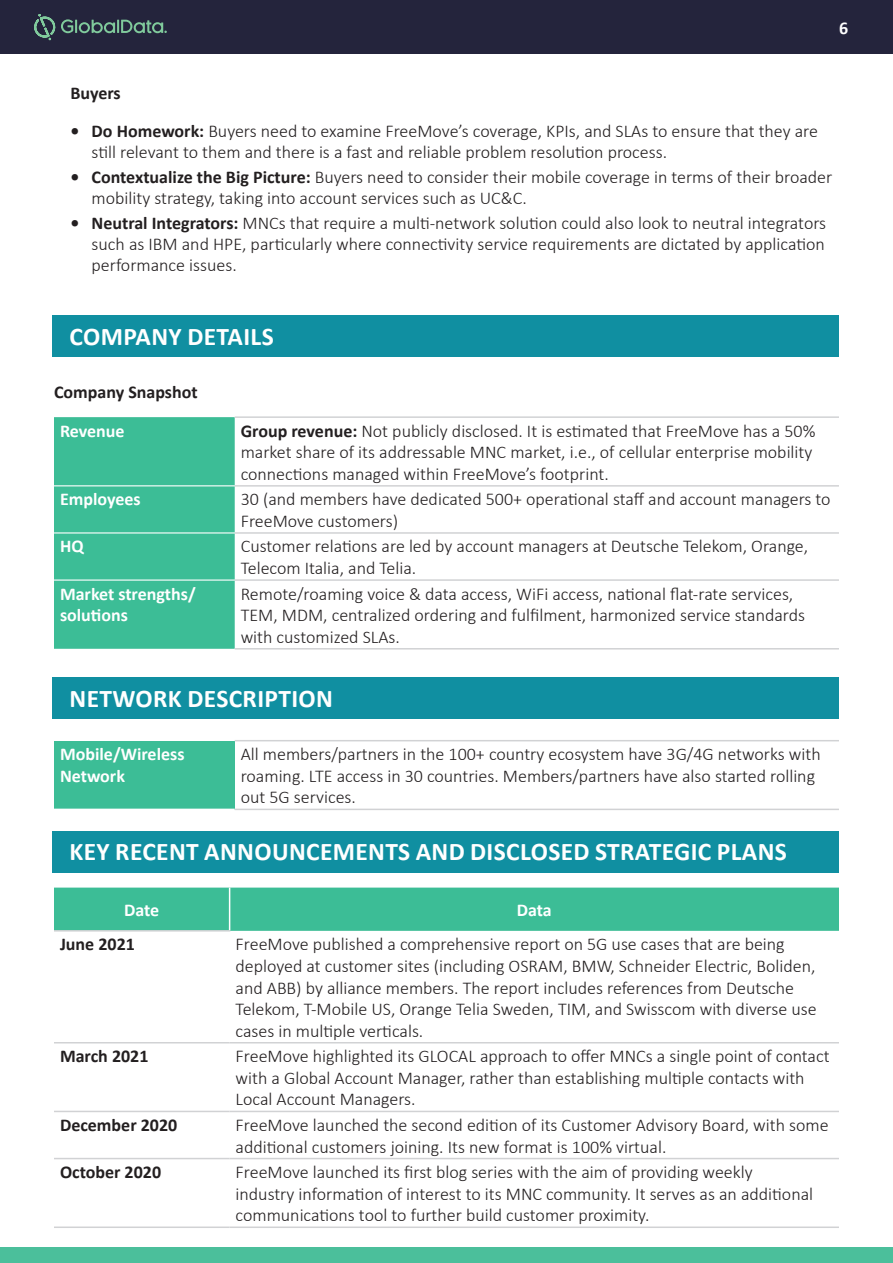
<style>
.page{position:relative;width:893px;height:1263px;background:#fff}
.page>*{position:absolute;margin:0;border:0;box-sizing:border-box;transform-origin:0 0}
.t1{font:700 25.5px "Calibri";letter-spacing:.015em;color:#fff}
.t2{font:300 18px/21.6px "Calibri";color:#231f20}
.t3{font:700 18px/21.6px "Calibri";color:#fff}
.Body{font:700 18px "Calibri";color:#231f20}
.s1{font-weight:700}
</style>
<div class="page">
<div style="left:0;top:1247px;width:893px;height:16px;background:#4bbf9b"></div>
<div style="left:0;top:0;width:893px;height:54px;background:#24243c"></div>
<svg style="left:34px;top:14px;width:133px;height:26px"></svg>
<div style="left:53px;top:315px;width:786px;height:42px;background:#108fa1"></div>
<div style="left:53px;top:677px;width:786px;height:42px;background:#108fa1"></div>
<div style="left:53px;top:831px;width:786px;height:42px;background:#108fa1"></div>
<div style="left:54px;top:417px;width:181px;height:232px;background:#3cbd96"></div>
<hr style="left:235px;top:416px;width:604px;height:2px;background:#d1d2d4">
<hr style="left:235px;top:485px;width:604px;height:2px;background:#d1d2d4">
<hr style="left:235px;top:532px;width:604px;height:2px;background:#d1d2d4">
<hr style="left:235px;top:579px;width:604px;height:2px;background:#d1d2d4">
<hr style="left:235px;top:648px;width:604px;height:1px;background:#d1d2d4">
<hr style="left:54px;top:485px;width:181px;height:1px;background:#fff">
<hr style="left:54px;top:532px;width:181px;height:1px;background:#fff">
<hr style="left:54px;top:579px;width:181px;height:2px;background:#fff">
<div style="left:54px;top:741px;width:181px;height:68px;background:#3cbd96"></div>
<hr style="left:235px;top:740px;width:604px;height:1px;background:#d1d2d4">
<hr style="left:235px;top:809px;width:604px;height:1px;background:#d1d2d4">
<div style="left:54px;top:887px;width:785px;height:44px;background:#3cbd96"></div>
<hr style="left:230px;top:1042px;width:609px;height:1px;background:#d1d2d4">
<hr style="left:230px;top:1111px;width:609px;height:1px;background:#d1d2d4">
<hr style="left:230px;top:1158px;width:609px;height:1px;background:#d1d2d4">
<hr style="left:230px;top:1226px;width:609px;height:2px;background:#d1d2d4">
<hr style="left:54px;top:930px;width:176px;height:1px;background:#d1d2d4">
<hr style="left:54px;top:1042px;width:176px;height:1px;background:#d1d2d4">
<hr style="left:54px;top:1111px;width:176px;height:1px;background:#d1d2d4">
<hr style="left:54px;top:1158px;width:176px;height:1px;background:#d1d2d4">
<hr style="left:54px;top:1226px;width:176px;height:2px;background:#d1d2d4">
<hr style="left:229px;top:887px;width:1px;height:43px;background:#fff">
<p class="t3" style="left:839px;top:17px;width:11px">6</p>
<p class="Body" style="left:70px;top:80px;width:52px">Buyers</p>
<p class="t2" style="left:92px;top:120px;width:728px;line-height:21px;text-indent:-21px"><span class="s1">• Do Homework:</span> Buyers need to examine FreeMove’s coverage, KPIs, and SLAs to ensure that they are still relevant to them and there is a fast and reliable problem resolution process.</p>
<p class="t2" style="left:92px;top:166px;width:742px;line-height:21px;text-indent:-21px"><span class="s1">• Contextualize the Big Picture:</span> Buyers need to consider their mobile coverage in terms of their broader mobility strategy, taking into account services such as UC&amp;C.</p>
<p class="t2" style="left:92px;top:212px;width:736px;line-height:21px;text-align:justify;text-indent:-21px"><span class="s1">• Neutral Integrators:</span> MNCs that require a multi-network solution could also look to neutral integrators such as IBM and HPE, particularly where connectivity service requirements are dictated by application performance issues.</p>
<p class="t1" style="left:70px;top:318px;width:206px">COMPANY DETAILS</p>
<p class="Body" style="left:54px;top:379px;width:145px">Company Snapshot</p>
<p class="t3" style="left:60px;top:420px;width:66px">Revenue</p>
<p class="t2" style="left:241px;top:420px;width:576px"><span class="s1">Group revenue:</span> Not publicly disclosed. It is estimated that FreeMove has a 50% market share of its addressable MNC market, i.e., of cellular enterprise mobility connections managed within FreeMove’s footprint.</p>
<p class="t3" style="left:60px;top:488px;width:82px">Employees</p>
<p class="t2" style="left:241px;top:488px;width:591px">30 (and members have dedicated 500+ operational staff and account managers to<br>FreeMove customers)</p>
<p class="t3" style="left:60px;top:535px;width:25px">HQ</p>
<p class="t2" style="left:241px;top:535px;width:569px">Customer relations are led by account managers at Deutsche Telekom, Orange,<br>Telecom Italia, and Telia.</p>
<p class="t3" style="left:60px;top:582px;width:137px">Market strengths/ solutions</p>
<p class="t2" style="left:241px;top:583px;width:566px">Remote/roaming voice &amp; data access, WiFi access, national flat-rate services,<br>TEM, MDM, centralized ordering and fulfilment, harmonized service standards with customized SLAs.</p>
<p class="t1" style="left:70px;top:680px;width:265px">NETWORK DESCRIPTION</p>
<p class="t3" style="left:60px;top:743px;width:126px">Mobile/Wireless<br>Network</p>
<p class="t2" style="left:241px;top:743px;width:581px">All members/partners in the 100+ country ecosystem have 3G/4G networks with roaming. LTE access in 30 countries. Members/partners have also started rolling out 5G services.</p>
<p class="t1" style="left:70px;top:834px;width:719px">KEY RECENT ANNOUNCEMENTS AND DISCLOSED STRATEGIC PLANS</p>
<p class="t3" style="left:124px;top:899px;width:37px">Date</p>
<p class="t3" style="left:517px;top:899px;width:37px">Data</p>
<p class="Body" style="left:60px;top:932px;width:76px">June 2021</p>
<p class="t2" style="left:236px;top:933px;width:582px">FreeMove published a comprehensive report on 5G use cases that are being deployed at customer sites (including OSRAM, BMW, Schneider Electric, Boliden, and ABB) by alliance members. The report includes references from Deutsche Telekom, T-Mobile US, Orange Telia Sweden, TIM, and Swisscom with diverse use cases in multiple verticals.</p>
<p class="Body" style="left:60px;top:1043px;width:90px">March 2021</p>
<p class="t2" style="left:236px;top:1045px;width:595px">FreeMove highlighted its GLOCAL approach to offer MNCs a single point of contact with a Global Account Manager, rather than establishing multiple contacts with<br>Local Account Managers.</p>
<p class="Body" style="left:60px;top:1112px;width:119px">December 2020</p>
<p class="t2" style="left:236px;top:1114px;width:594px">FreeMove launched the second edition of its Customer Advisory Board, with some additional customers joining. Its new format is 100% virtual.</p>
<p class="Body" style="left:60px;top:1159px;width:103px">October 2020</p>
<p class="t2" style="left:236px;top:1161px;width:579px">FreeMove launched its first blog series with the aim of providing weekly industry information of interest to its MNC community. It serves as an additional communications tool to further build customer proximity.</p>
</div>
